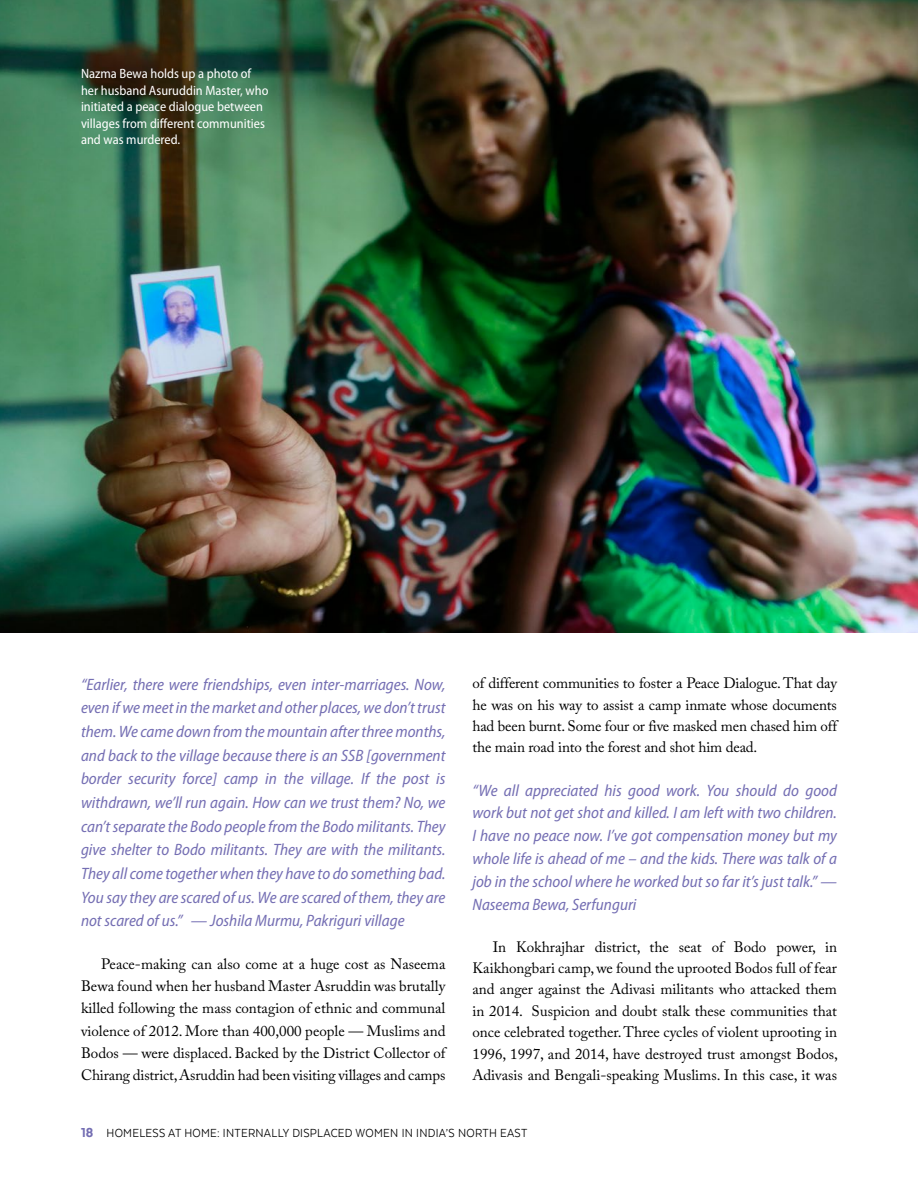
<style>
.page{position:relative;width:918px;height:1188px;background:#fff}
.page>*{position:absolute;margin:0;border:0;box-sizing:border-box;transform-origin:0 0}
.t1{font:italic semi-condensed 16.5px/23.7px "Myriad Pro";color:#746eb3;text-align:justify}
.t2{font:15px/21.5px "Adobe Caslon Pro";letter-spacing:-.01em;color:#000;text-align:justify}
.t3{font:semi-condensed 13.5px/16.5px "Myriad Pro";color:#fff}
.t4{font:13.5px "Texta Narrow";letter-spacing:.02em;color:#000}
.s1{font-weight:800;font-size:15px;color:#746eb3}
</style>
<div class="page">
<img style="left:0;top:0;width:918px;height:633px">
<p class="t3" style="left:81px;top:66px;width:189px">Nazma Bewa holds up a photo of her husband Asuruddin Master, who initiated a peace dialogue between villages from different communities and was murdered.</p>
<p class="t1" style="left:81px;top:673px;width:366px">“Earlier, there were friendships, even inter-marriages. Now, even if we meet in the market and other places, we don’t trust them. We came down from the mountain after three months, and back to the village because there is an SSB [government border security force] camp in the village. If the post is withdrawn, we’ll run again. How can we trust them? No, we can’t separate the Bodo people from the Bodo militants. They give shelter to Bodo militants. They are with the militants.<br>They all come together when they have to do something bad.<br>You say they are scared of us. We are scared of them, they are not scared of us.” — Joshila Murmu, Pakriguri village</p>
<p class="t2" style="left:81px;top:953px;width:366px;line-height:22.2px;text-indent:20px">Peace-making can also come at a huge cost as Naseema Bewa found when her husband Master Asruddin was brutally killed following the mass contagion of ethnic and communal violence of 2012. More than 400,000 people — Muslims and Bodos — were displaced. Backed by the District Collector of Chirang district, Asruddin had been visiting villages and camps</p>
<p class="t2" style="left:472px;top:672px;width:366px">of different communities to foster a Peace Dialogue. That day he was on his way to assist a camp inmate whose documents had been burnt. Some four or five masked men chased him off the main road into the forest and shot him dead.</p>
<p class="t1" style="left:472px;top:779px;width:366px;line-height:23px">“We all appreciated his good work. You should do good work but not get shot and killed. I am left with two children.<br>I have no peace now. I’ve got compensation money but my whole life is ahead of me – and the kids. There was talk of a job in the school where he worked but so far it’s just talk.” — Naseema Bewa, Serfunguri</p>
<p class="t2" style="left:472px;top:936px;width:367px;text-indent:20px">In Kokhrajhar district, the seat of Bodo power, in Kaikhongbari camp, we found the uprooted Bodos full of fear and anger against the Adivasi militants who attacked them in 2014. Suspicion and doubt stalk these communities that once celebrated together. Three cycles of violent uprooting in 1996, 1997, and 2014, have destroyed trust amongst Bodos, Adivasis and Bengali-speaking Muslims. In this case, it was</p>
<p class="t4" style="left:81px;top:1126px;width:448px"><span class="s1">18</span> HOMELESS AT HOME: INTERNALLY DISPLACED WOMEN IN INDIA’S NORTH EAST</p>
</div>
